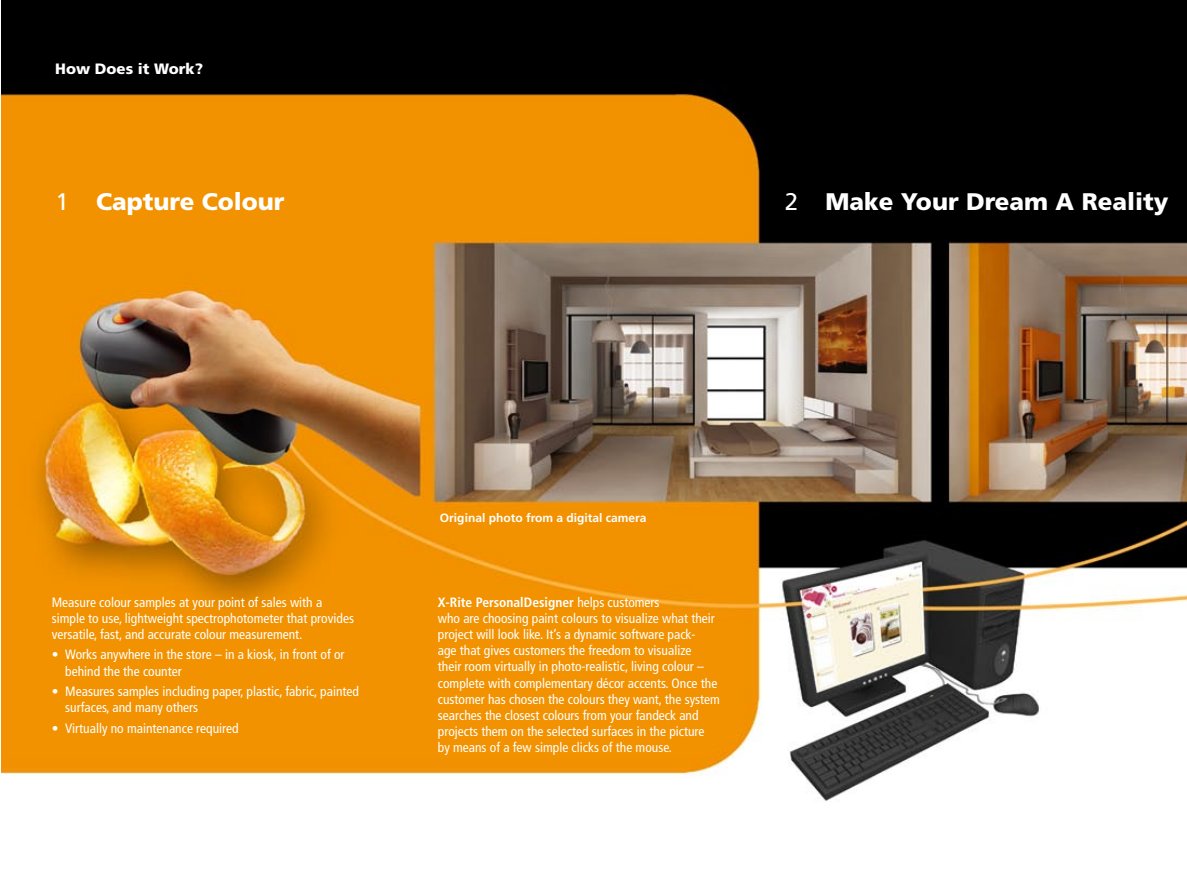
<style>
.page{position:relative;width:1187px;height:893px;background:#fff}
.page>*{position:absolute;margin:0;border:0;box-sizing:border-box;transform-origin:0 0}
.t1{font:900 24px "Frutiger";color:#fff}
.t2{font:900 15px "Frutiger";color:#fff}
.t3{font:condensed 13.5px/16.2px "Frutiger";color:#fff}
.t4{font:700 12px "Frutiger";color:#fff}
.s1{font-weight:400}
.s2{font-weight:700}
</style>
<div class="page">
<img style="left:1px;top:0;width:1185px;height:802px">
<p class="t2" style="left:55px;top:60px;width:149px">How Does it Work?</p>
<h1 class="t1" style="left:56px;top:187px;width:230px"><span class="s1">1</span> Capture Colour</h1>
<h1 class="t1" style="left:784px;top:187px;width:385px"><span class="s1">2</span> Make Your Dream A Reality</h1>
<p class="t3" style="left:52px;top:594px;width:304px">Measure colour samples at your point of sales with a simple to use, lightweight spectrophotometer that provides versatile, fast, and accurate colour measurement.</p>
<p class="t3" style="left:65px;top:647px;width:281px;text-indent:-14px">• Works anywhere in the store – in a kiosk, in front of or behind the the counter</p>
<p class="t3" style="left:65px;top:683px;width:295px;text-indent:-14px">• Measures samples including paper, plastic, fabric, painted surfaces, and many others</p>
<p class="t3" style="left:52px;top:720px;width:188px">• Virtually no maintenance required</p>
<p class="t4" style="left:440px;top:511px;width:208px">Original photo from a digital camera</p>
<p class="t3" style="left:438px;top:594px;width:283px"><span class="s2">X-Rite PersonalDesigner</span> helps customers<br>who are choosing paint colours to visualize what their project will look like. It’s a dynamic software pack-<br>age that gives customers the freedom to visualize<br>their room virtually in photo-realistic, living colour – complete with complementary décor accents. Once the customer has chosen the colours they want, the system searches the closest colours from your fandeck and projects them on the selected surfaces in the picture by means of a few simple clicks of the mouse.</p>
</div>
